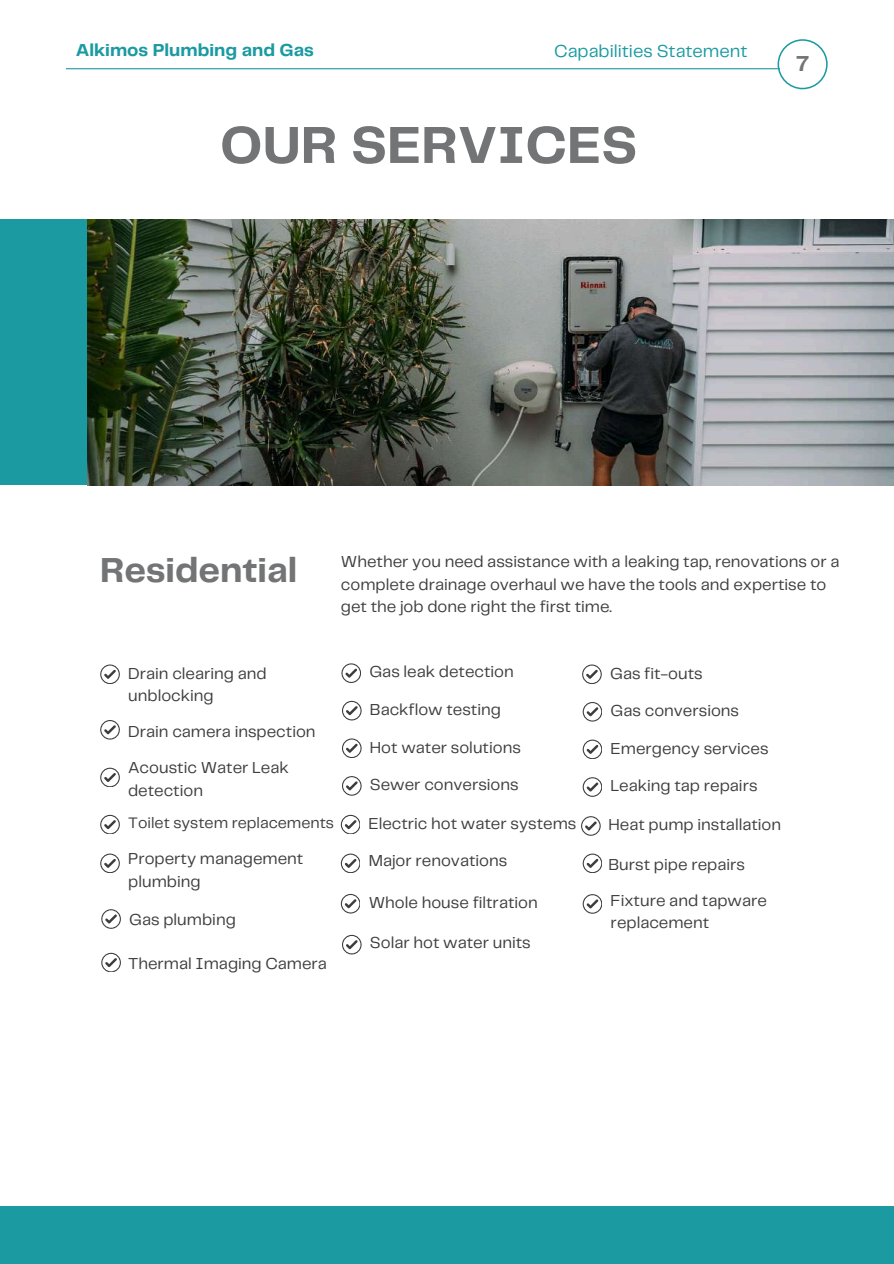
<style>
.page{position:relative;width:894px;height:1264px;background:#fff}
.page>*{position:absolute;margin:0;border:0;box-sizing:border-box;transform-origin:0 0}
.t1{font:700 54px "Telegraf";color:#737475}
.t2{font:700 36px "Telegraf";color:#737475}
.t3{font:700 22.5px "Telegraf";color:#737475}
.t4{font:18px "Telegraf";color:#1b9aa2}
.t5{font:700 18px "Telegraf";color:#1b9aa2}
.t6{font:16.5px/22.5px "Telegraf";color:#3d3d3d}
.t7{font:15.75px "Telegraf";color:#3d3d3d}
</style>
<div class="page">
<div style="left:0;top:1206px;width:893px;height:57px;background:#1b9aa2"></div>
<hr style="left:66px;top:68px;width:713px;height:1px;background:#1b9aa2">
<svg style="left:777px;top:39px;width:50px;height:50px"></svg>
<div style="left:0;top:219px;width:101px;height:266px;background:#1b9aa2"></div>
<img style="left:87px;top:219px;width:806px;height:266px">
<svg style="left:100px;top:664px;width:19px;height:19px"></svg>
<svg style="left:100px;top:720px;width:19px;height:19px"></svg>
<svg style="left:100px;top:767px;width:19px;height:19px"></svg>
<svg style="left:341px;top:663px;width:19px;height:19px"></svg>
<svg style="left:342px;top:701px;width:19px;height:19px"></svg>
<svg style="left:342px;top:738px;width:19px;height:19px"></svg>
<svg style="left:342px;top:776px;width:19px;height:19px"></svg>
<svg style="left:582px;top:664px;width:19px;height:19px"></svg>
<svg style="left:582px;top:702px;width:19px;height:19px"></svg>
<svg style="left:582px;top:739px;width:19px;height:19px"></svg>
<svg style="left:582px;top:777px;width:19px;height:19px"></svg>
<svg style="left:100px;top:814px;width:19px;height:20px"></svg>
<svg style="left:100px;top:853px;width:19px;height:19px"></svg>
<svg style="left:101px;top:909px;width:19px;height:19px"></svg>
<svg style="left:341px;top:814px;width:19px;height:20px"></svg>
<svg style="left:341px;top:853px;width:19px;height:19px"></svg>
<svg style="left:341px;top:893px;width:19px;height:20px"></svg>
<svg style="left:342px;top:934px;width:19px;height:20px"></svg>
<svg style="left:581px;top:816px;width:19px;height:19px"></svg>
<svg style="left:582px;top:853px;width:19px;height:19px"></svg>
<svg style="left:582px;top:894px;width:19px;height:19px"></svg>
<svg style="left:101px;top:952px;width:19px;height:19px"></svg>
<p class="t5" style="left:76px;top:42px;width:239px">Alkimos Plumbing and Gas</p>
<p class="t4" style="left:554px;top:43px;width:195px">Capabilities Statement</p>
<h1 class="t1" style="left:220px;top:122px;width:419px">OUR SERVICES</h1>
<h3 class="t3" style="left:795px;top:54px;width:15px">7</h3>
<h2 class="t2" style="left:100px;top:554px;width:199px">Residential</h2>
<p class="t6" style="left:341px;top:551px;width:500px">Whether you need assistance with a leaking tap, renovations or a complete drainage overhaul we have the tools and expertise to get the job done right the first time.</p>
<p class="t6" style="left:128px;top:662px;width:140px">Drain clearing and unblocking</p>
<p class="t6" style="left:128px;top:721px;width:189px">Drain camera inspection</p>
<p class="t6" style="left:128px;top:757px;width:162px">Acoustic Water Leak detection</p>
<p class="t7" style="left:128px;top:816px;width:207px">Toilet system replacements</p>
<p class="t6" style="left:128px;top:848px;width:177px">Property management plumbing</p>
<p class="t6" style="left:129px;top:909px;width:108px">Gas plumbing</p>
<p class="t6" style="left:128px;top:952px;width:200px">Thermal Imaging Camera</p>
<p class="t6" style="left:369px;top:661px;width:146px">Gas leak detection</p>
<p class="t6" style="left:370px;top:699px;width:132px">Backflow testing</p>
<p class="t6" style="left:370px;top:736px;width:152px">Hot water solutions</p>
<p class="t6" style="left:370px;top:774px;width:150px">Sewer conversions</p>
<p class="t6" style="left:368px;top:813px;width:209px">Electric hot water systems</p>
<p class="t6" style="left:368px;top:850px;width:140px">Major renovations</p>
<p class="t6" style="left:368px;top:892px;width:170px">Whole house filtration</p>
<p class="t6" style="left:370px;top:931px;width:162px">Solar hot water units</p>
<p class="t6" style="left:610px;top:662px;width:94px">Gas fit-outs</p>
<p class="t6" style="left:610px;top:700px;width:130px">Gas conversions</p>
<p class="t6" style="left:610px;top:737px;width:159px">Emergency services</p>
<p class="t6" style="left:610px;top:775px;width:148px">Leaking tap repairs</p>
<p class="t6" style="left:608px;top:814px;width:174px">Heat pump installation</p>
<p class="t6" style="left:608px;top:847px;width:160px;line-height:36px">Burst pipe repairs<br>Fixture and tapware</p>
<p class="t6" style="left:610px;top:912px;width:100px">replacement</p>
</div>
